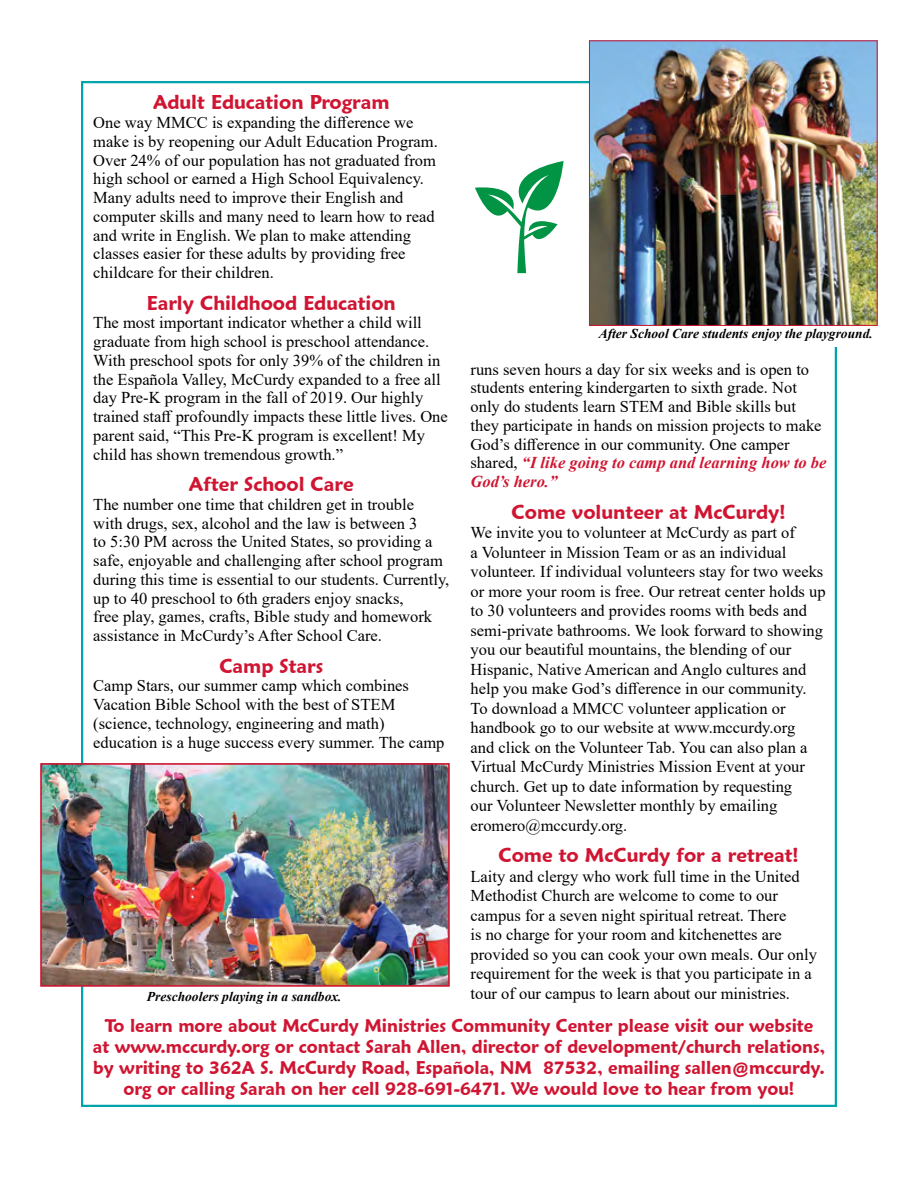
<style>
.page{position:relative;width:918px;height:1188px;background:#fff}
.page>*{position:absolute;margin:0;border:0;box-sizing:border-box;transform-origin:0 0}
.t1{font:600 19.5px "Maiandra GD";color:#d01532}
.t2{font:600 18px/21px "Maiandra GD";color:#d01532;text-align:center}
.t3{font:16.5px/18.8px "Times New Roman";color:#000}
.t4{font:italic 700 13.5px "Times New Roman";color:#000}
.s1{font-weight:700;font-style:italic;color:#d01532}
</style>
<div class="page">
<svg style="left:475px;top:161px;width:89px;height:112px"></svg>
<img style="left:41px;top:763px;width:408px;height:221px">
<div style="left:41px;top:764px;width:408px;height:222px;border:1px solid #d01532"></div>
<img style="left:591px;top:42px;width:285px;height:282px">
<div style="left:589px;top:40px;width:289px;height:286px;border:1px solid #d01532"></div>
<p class="t1" style="left:153px;top:91px;width:238px">Adult Education Program</p>
<p class="t3" style="left:93px;top:113px;width:346px">One way MMCC is expanding the difference we make is by reopening our Adult Education Program.<br>Over 24% of our population has not graduated from high school or earned a High School Equivalency.<br>Many adults need to improve their English and computer skills and many need to learn how to read and write in English. We plan to make attending classes easier for these adults by providing free childcare for their children.</p>
<p class="t1" style="left:147px;top:291px;width:251px">Early Childhood Education</p>
<p class="t3" style="left:93px;top:313px;width:356px">The most important indicator whether a child will graduate from high school is preschool attendance.<br>With preschool spots for only 39% of the children in the Española Valley, McCurdy expanded to a free all day Pre-K program in the fall of 2019. Our highly trained staff profoundly impacts these little lives. One parent said, “This Pre-K program is excellent! My child has shown tremendous growth.”</p>
<p class="t1" style="left:189px;top:472px;width:166px">After School Care</p>
<p class="t3" style="left:93px;top:494px;width:358px">The number one time that children get in trouble<br>with drugs, sex, alcohol and the law is between 3<br>to 5:30 PM across the United States, so providing a safe, enjoyable and challenging after school program during this time is essential to our students. Currently, up to 40 preschool to 6th graders enjoy snacks,<br>free play, games, crafts, Bible study and homework assistance in McCurdy’s After School Care.</p>
<p class="t1" style="left:219px;top:654px;width:105px">Camp Stars</p>
<p class="t3" style="left:93px;top:676px;width:353px">Camp Stars, our summer camp which combines Vacation Bible School with the best of STEM (science, technology, engineering and math) education is a huge success every summer. The camp</p>
<p class="t4" style="left:147px;top:987px;width:196px">Preschoolers playing in a sandbox.</p>
<p class="t4" style="left:599px;top:324px;width:276px">After School Care students enjoy the playground.</p>
<p class="t3" style="left:471px;top:359px;width:358px">runs seven hours a day for six weeks and is open to students entering kindergarten to sixth grade. Not only do students learn STEM and Bible skills but they participate in hands on mission projects to make God’s difference in our community. One camper shared, <span class="s1">“I like going to camp and learning how to be God’s hero.”</span></p>
<p class="t1" style="left:512px;top:500px;width:275px">Come volunteer at McCurdy!</p>
<p class="t3" style="left:471px;top:522px;width:357px;line-height:19.5px">We invite you to volunteer at McCurdy as part of<br>a Volunteer in Mission Team or as an individual volunteer. If individual volunteers stay for two weeks or more your room is free. Our retreat center holds up to 30 volunteers and provides rooms with beds and semi-private bathrooms. We look forward to showing you our beautiful mountains, the blending of our Hispanic, Native American and Anglo cultures and help you make God’s difference in our community.<br>To download a MMCC volunteer application or handbook go to our website at www.mccurdy.org<br>and click on the Volunteer Tab. You can also plan a Virtual McCurdy Ministries Mission Event at your church. Get up to date information by requesting<br>our Volunteer Newsletter monthly by emailing eromero@mccurdy.org.</p>
<p class="t1" style="left:498px;top:843px;width:302px">Come to McCurdy for a retreat!</p>
<p class="t3" style="left:471px;top:866px;width:348px;line-height:19.5px">Laity and clergy who work full time in the United Methodist Church are welcome to come to our campus for a seven night spiritual retreat. There<br>is no charge for your room and kitchenettes are provided so you can cook your own meals. Our only requirement for the week is that you participate in a tour of our campus to learn about our ministries.</p>
<p class="t2" style="left:93px;top:1015px;width:734px">To learn more about McCurdy Ministries Community Center please visit our website<br>at www.mccurdy.org or contact Sarah Allen, director of development/church relations, by writing to 362A S. McCurdy Road, Española, NM 87532, emailing sallen@mccurdy. org or calling Sarah on her cell 928-691-6471. We would love to hear from you!</p>
</div>
